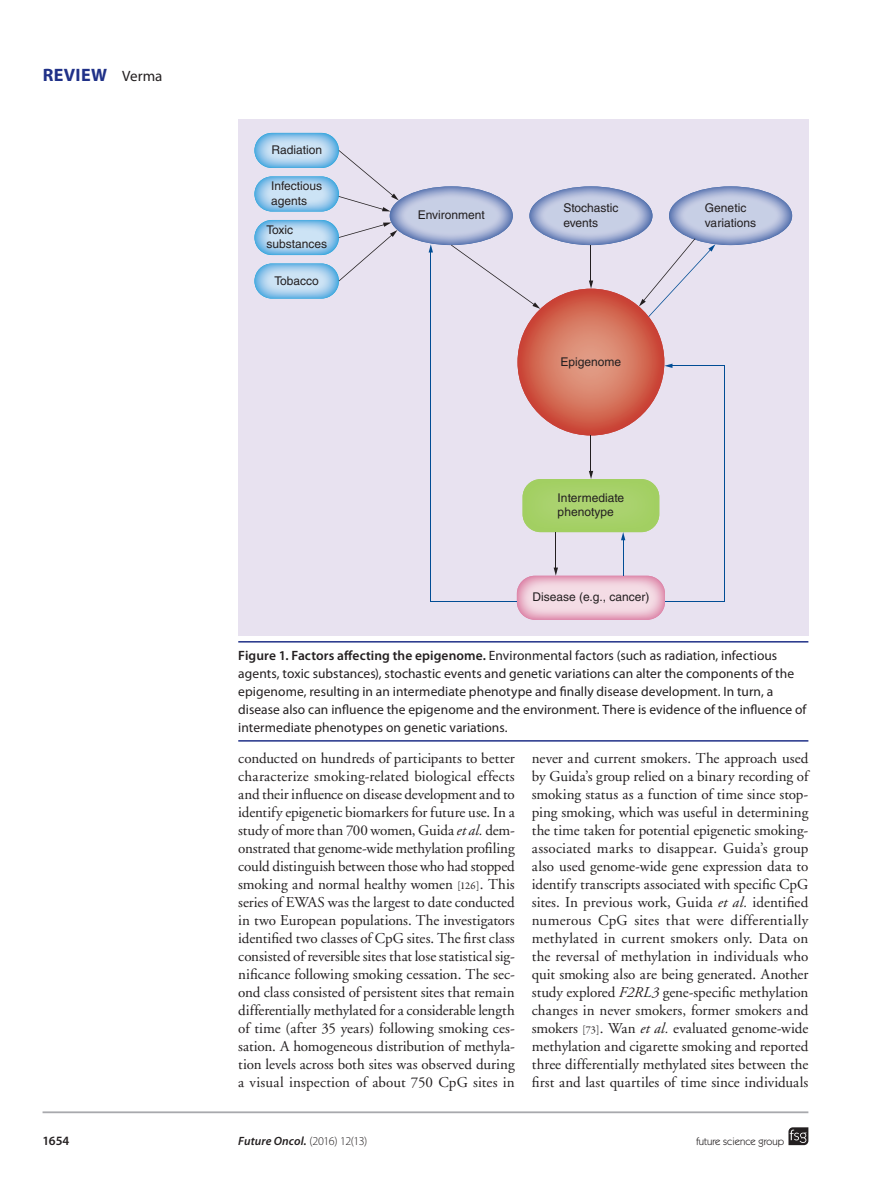
<style>
.page{position:relative;width:885px;height:1191px;background:#fff}
.page>*{position:absolute;margin:0;border:0;box-sizing:border-box;transform-origin:0 0}
.t1{font:700 18px "Myriad Pro";color:#203188}
.bodyfirst{font:15px/18px "Adobe Garamond";letter-spacing:.005em;color:#231f20;text-align:justify}
.t2{font:15px "Myriad Pro";color:#231f20}
.figurecaption{font:13.5px/18px "Myriad Pro";letter-spacing:.005em;color:#231f20}
.t3{font:600 12.75px "Myriad Pro";color:#231f20}
.t4{font:12px/14.4px "Helvetica LT Std";color:#231f20}
.t5{font:italic 600 12px "Myriad Pro";letter-spacing:.01em;color:#231f20}
.t6{font:10.5px "Itc Kabel";color:#231f20}
.s1{font-weight:600}
.s2{font-style:italic}
.s3{font-family:"Garamond Premr Pro";font-size:10.5px}
.s4{font-weight:300;font-style:normal}
</style>
<div class="page">
<svg style="left:788px;top:1127px;width:20px;height:18px"></svg>
<hr style="left:43px;top:1111px;width:765px;height:2px;background:#a8a9ad">
<hr style="left:238px;top:641px;width:570px;height:1px;background:#203188">
<hr style="left:238px;top:740px;width:570px;height:1px;background:#203188">
<div style="left:238px;top:119px;width:570px;height:516px;background:#e8e2f0"></div>
<img style="left:389px;top:186px;width:123px;height:59px">
<img style="left:254px;top:133px;width:85px;height:35px;border-radius:18px">
<img style="left:254px;top:176px;width:85px;height:35px;border-radius:18px">
<img style="left:254px;top:220px;width:85px;height:35px;border-radius:18px">
<img style="left:254px;top:263px;width:85px;height:35px;border-radius:18px">
<img style="left:529px;top:186px;width:123px;height:59px">
<img style="left:669px;top:186px;width:123px;height:59px">
<img style="left:517px;top:289px;width:147px;height:146px;border-radius:73px">
<div style="left:522px;top:479px;width:137px;height:53px;background:#a6d168"></div>
<img style="left:517px;top:576px;width:148px;height:44px">
<svg style="left:338px;top:150px;width:61px;height:61px"></svg>
<svg style="left:338px;top:222px;width:59px;height:59px"></svg>
<svg style="left:451px;top:245px;width:89px;height:64px"></svg>
<hr style="left:590px;top:245px;width:1px;height:37px;background:#231f20">
<svg style="left:588px;top:280px;width:5px;height:9px"></svg>
<hr style="left:590px;top:435px;width:1px;height:37px;background:#231f20">
<svg style="left:589px;top:471px;width:4px;height:8px"></svg>
<hr style="left:555px;top:532px;width:1px;height:37px;background:#231f20">
<svg style="left:553px;top:567px;width:5px;height:8px"></svg>
<hr style="left:622px;top:539px;width:1px;height:36px;background:#014d95">
<svg style="left:621px;top:532px;width:4px;height:8px"></svg>
<hr style="left:431px;top:601px;width:86px;height:1px;background:#014d95">
<hr style="left:430px;top:251px;width:1px;height:351px;background:#014d95">
<svg style="left:428px;top:244px;width:5px;height:8px"></svg>
<svg style="left:638px;top:238px;width:77px;height:79px"></svg>
<hr style="left:665px;top:601px;width:59px;height:1px;background:#014d95">
<hr style="left:724px;top:366px;width:1px;height:236px;background:#014d95">
<hr style="left:671px;top:365px;width:53px;height:1px;background:#014d95">
<svg style="left:664px;top:363px;width:8px;height:5px"></svg>
<p class="t1" style="left:43px;top:63px;width:52px">REVIEW</p>
<p class="t2" style="left:122px;top:67px;width:42px">Verma</p>
<p class="t4" style="left:271px;top:143px;width:52px">Radiation</p>
<p class="t4" style="left:271px;top:179px;width:52px">Infectious agents</p>
<p class="t4" style="left:266px;top:222px;width:62px">Toxic substances</p>
<p class="t4" style="left:274px;top:273px;width:46px">Tobacco</p>
<p class="t4" style="left:418px;top:208px;width:68px">Environment</p>
<p class="t4" style="left:563px;top:201px;width:57px">Stochastic events</p>
<p class="t4" style="left:704px;top:201px;width:53px">Genetic variations</p>
<p class="t4" style="left:560px;top:354px;width:62px">Epigenome</p>
<p class="t4" style="left:557px;top:490px;width:68px">Intermediate phenotype</p>
<p class="t4" style="left:532px;top:589px;width:118px">Disease (e.g., cancer)</p>
<p class="figurecaption" style="left:238px;top:646px;width:569px"><span class="s1">Figure 1. Factors affecting the epigenome.</span> Environmental factors (such as radiation, infectious agents, toxic substances), stochastic events and genetic variations can alter the components of the epigenome, resulting in an intermediate phenotype and finally disease development. In turn, a disease also can influence the epigenome and the environment. There is evidence of the influence of intermediate phenotypes on genetic variations.</p>
<p class="bodyfirst" style="left:238px;top:749px;width:278px">conducted on hundreds of participants to better characterize smoking-related biological effects and their influence on disease development and to identify epigenetic biomarkers for future use. In a study of more than 700 women, Guida <span class="s2">et al.</span> dem&shy;onstrated that genome-wide methylation profiling could distinguish between those who had stopped smoking and normal healthy women <span class="s3">[126]</span>. This series of EWAS was the largest to date conducted in two European populations. The investigators identified two classes of CpG sites. The first class consisted of reversible sites that lose statistical sig&shy;nificance following smoking cessation. The sec&shy;ond class consisted of persistent sites that remain differentially methylated for a considerable length of time (after 35 years) following smoking ces&shy;sation. A homogeneous distribution of methyla&shy;tion levels across both sites was observed during a visual inspection of about 750 CpG sites in</p>
<p class="bodyfirst" style="left:531px;top:749px;width:278px">never and current smokers. The approach used by Guida’s group relied on a binary recording of smoking status as a function of time since stop&shy;ping smoking, which was useful in determining the time taken for potential epigenetic smoking&shy;associated marks to disappear. Guida’s group also used genome-wide gene expression data to identify transcripts associated with specific CpG sites. In previous work, Guida <span class="s2">et al.</span> identified numerous CpG sites that were differentially methylated in current smokers only. Data on the reversal of methylation in individuals who quit smoking also are being generated. Another study explored <span class="s2">F2RL3</span> gene-specific methylation changes in never smokers, former smokers and smokers <span class="s3">[73]</span>. Wan <span class="s2">et al.</span> evaluated genome-wide methylation and cigarette smoking and reported three differentially methylated sites between the first and last quartiles of time since individuals</p>
<p class="t3" style="left:43px;top:1132px;width:28px">1654</p>
<p class="t5" style="left:238px;top:1133px;width:131px">Future Oncol. <span class="s4">(2016) 12(13)</span></p>
<p class="t6" style="left:696px;top:1135px;width:90px">future science group</p>
</div>
